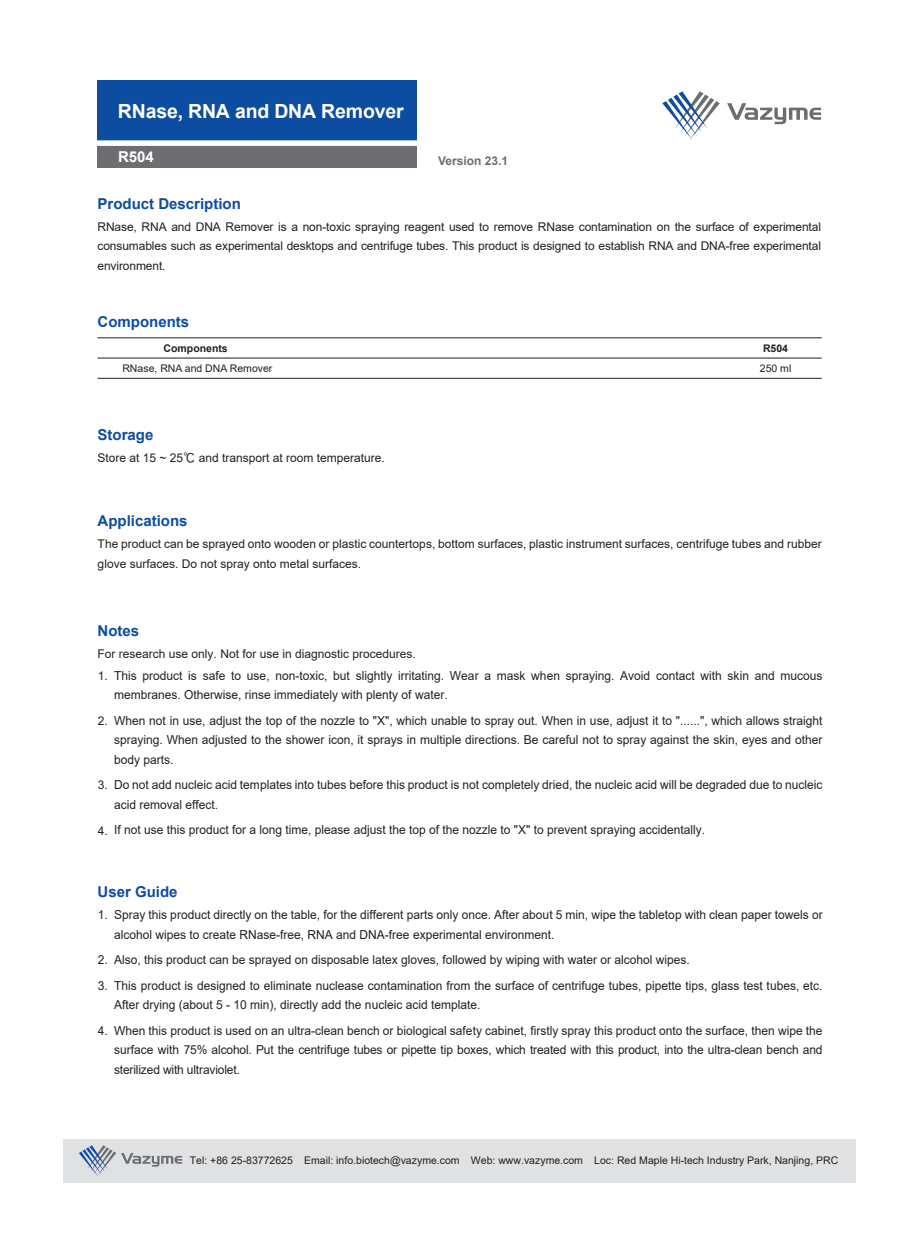
<style>
.page{position:relative;width:919px;height:1238px;background:#fff}
.page>*{position:absolute;margin:0;border:0;box-sizing:border-box;transform-origin:0 0}
.t1{font:700 19.5px "Arial";letter-spacing:-.01em;color:#fff}
.t2{font:700 15px "Arial";color:#0d4da1}
.t3{font:700 15px "Arial";color:#fff}
.t4{font:12.3px/19.5px "Arial";color:#231f20}
.t5{font:12px/19.5px "Arial";color:#231f20}
.t6{font:700 12px "Arial";color:#6c6d70}
.t7{font:10.5px "Arial";color:#231f20}
.t8{font:700 10.5px "Arial";color:#231f20}
.s1{font-family:"FZLTHK GBK1 0"}
</style>
<div class="page">
<img style="left:98px;top:81px;width:319px;height:87px">
<hr style="left:98px;top:357px;width:723px;height:1px;background:#231f20">
<hr style="left:98px;top:378px;width:723px;height:1px;background:#231f20">
<hr style="left:98px;top:337px;width:723px;height:1px;background:#231f20">
<svg style="left:79px;top:1145px;width:103px;height:31px;background:#c4c8cf"></svg>
<svg style="left:662px;top:91px;width:57px;height:49px"></svg>
<svg style="left:727px;top:103px;width:94px;height:21px"></svg>
<h1 class="t1" style="left:118px;top:97px;width:287px">RNase, RNA and DNA Remover</h1>
<p class="t3" style="left:118px;top:146px;width:37px">R504</p>
<p class="t2" style="left:97px;top:193px;width:145px">Product Description</p>
<p class="t6" style="left:438px;top:152px;width:72px">Version 23.1</p>
<p class="t5" style="left:97px;top:217px;width:725px;text-align:justify">RNase, RNA and DNA Remover is a non-toxic spraying reagent used to remove RNase contamination on the surface of experimental consumables such as experimental desktops and centrifuge tubes. This product is designed to establish RNA and DNA-free experimental environment.</p>
<p class="t2" style="left:97px;top:311px;width:93px">Components</p>
<p class="t8" style="left:163px;top:341px;width:66px">Components</p>
<p class="t8" style="left:763px;top:341px;width:27px">R504</p>
<p class="t7" style="left:122px;top:361px;width:151px">RNase, RNA and DNA Remover</p>
<p class="t7" style="left:759px;top:361px;width:33px">250 ml</p>
<p class="t2" style="left:97px;top:424px;width:57px">Storage</p>
<p class="t5" style="left:97px;top:448px;width:289px">Store at 15 ~ 25<span class="s1">℃</span> and transport at room temperature.</p>
<p class="t2" style="left:97px;top:510px;width:92px">Applications</p>
<p class="t5" style="left:98px;top:534px;width:725px">The product can be sprayed onto wooden or plastic countertops, bottom surfaces, plastic instrument surfaces, centrifuge tubes and rubber glove surfaces. Do not spray onto metal surfaces.</p>
<p class="t2" style="left:97px;top:620px;width:43px">Notes</p>
<p class="t5" style="left:97px;top:643px;width:320px">For research use only. Not for use in diagnostic procedures.</p>
<p class="t4" style="left:114px;top:665px;width:710px">This product is safe to use, non-toxic, but slightly irritating. Wear a mask when spraying. Avoid contact with skin and mucous membranes. Otherwise, rinse immediately with plenty of water.</p>
<p class="t4" style="left:114px;top:710px;width:710px;text-align:justify">When not in use, adjust the top of the nozzle to "X", which unable to spray out. When in use, adjust it to "......", which allows straight spraying. When adjusted to the shower icon, it sprays in multiple directions. Be careful not to spray against the skin, eyes and other body parts.</p>
<p class="t4" style="left:114px;top:775px;width:710px">Do not add nucleic acid templates into tubes before this product is not completely dried, the nucleic acid will be degraded due to nucleic acid removal effect.</p>
<p class="t4" style="left:114px;top:820px;width:592px">If not use this product for a long time, please adjust the top of the nozzle to "X" to prevent spraying accidentally.</p>
<p class="t5" style="left:98px;top:666px;width:12px">1.</p>
<p class="t5" style="left:98px;top:711px;width:12px">2.</p>
<p class="t5" style="left:98px;top:775px;width:12px">3.</p>
<p class="t5" style="left:98px;top:820px;width:12px">4.</p>
<p class="t2" style="left:97px;top:881px;width:82px">User Guide</p>
<p class="t4" style="left:98px;top:905px;width:12px">1.</p>
<p class="t4" style="left:98px;top:947px;width:12px;line-height:25.5px">2.<br>3.</p>
<p class="t4" style="left:98px;top:1020px;width:12px">4.</p>
<p class="t4" style="left:114px;top:905px;width:710px">Spray this product directly on the table, for the different parts only once. After about 5 min, wipe the tabletop with clean paper towels or alcohol wipes to create RNase-free, RNA and DNA-free experimental environment.</p>
<p class="t4" style="left:114px;top:947px;width:710px;line-height:25.5px">Also, this product can be sprayed on disposable latex gloves, followed by wiping with water or alcohol wipes.<br>This product is designed to eliminate nuclease contamination from the surface of centrifuge tubes, pipette tips, glass test tubes, etc.</p>
<p class="t4" style="left:114px;top:992px;width:710px;line-height:25.5px">After drying (about 5 - 10 min), directly add the nucleic acid template.<br>When this product is used on an ultra-clean bench or biological safety cabinet, firstly spray this product onto the surface, then wipe the</p>
<p class="t4" style="left:114px;top:1040px;width:710px">surface with 75% alcohol. Put the centrifuge tubes or pipette tip boxes, which treated with this product, into the ultra-clean bench and sterilized with ultraviolet.</p>
<p class="t7" style="left:190px;top:1153px;width:650px">Tel: +86 25-83772625 Email: info.biotech@vazyme.com Web: www.vazyme.com Loc: Red Maple Hi-tech Industry Park, Nanjing, PRC</p>
</div>
